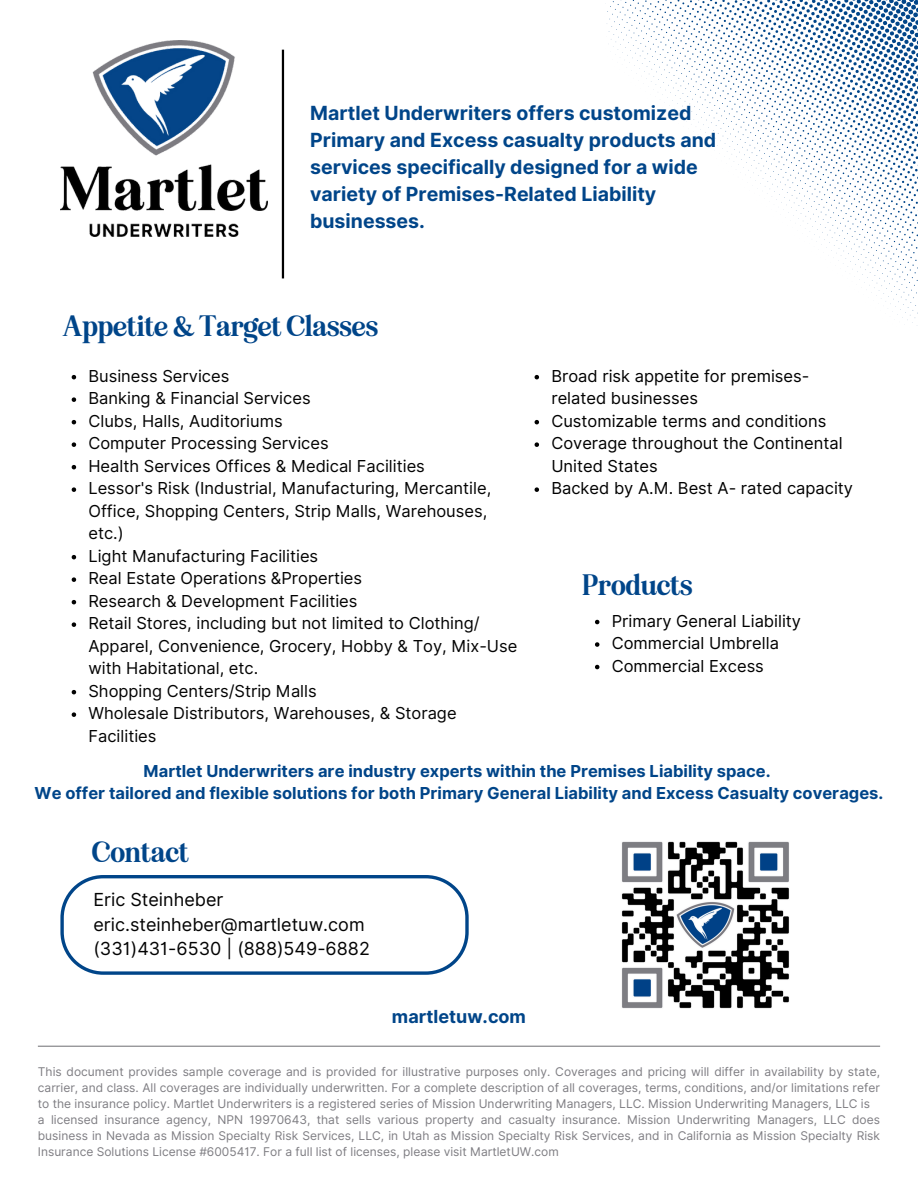
<style>
.page{position:relative;width:918px;height:1188px;background:#fff}
.page>*{position:absolute;margin:0;border:0;box-sizing:border-box;transform-origin:0 0}
.t1{font:700 27px "Eighties Comeback";color:#004589}
.t2{font:700 19.5px/27px "Inter";color:#004589}
.t3{font:18px/24.8px "Inter";color:#030303}
.t4{font:700 18px "Inter";color:#004589}
.t5{font:16.5px/22.5px "Inter";color:#030303}
.t6{font:16.5px/22.5px "Inter";color:#000}
.t7{font:700 16.5px/22.5px "Inter";color:#004589;text-align:center}
.t8{font:12px/16px "Inter";color:#7e7d82;text-align:justify}
</style>
<div class="page">
<svg style="left:636px;top:0;width:282px;height:326px"></svg>
<svg style="left:606px;top:0;width:71px;height:73px"></svg>
<img style="left:61px;top:41px;width:207px;height:196px">
<svg style="left:60px;top:875px;width:409px;height:100px"></svg>
<hr style="left:282px;top:50px;width:2px;height:228px;background:#000">
<img style="left:621px;top:841px;width:168px;height:168px">
<svg style="left:72px;top:375px;width:4px;height:4px"></svg>
<svg style="left:72px;top:397px;width:4px;height:5px"></svg>
<svg style="left:72px;top:420px;width:4px;height:4px"></svg>
<svg style="left:72px;top:442px;width:4px;height:5px"></svg>
<svg style="left:72px;top:465px;width:4px;height:4px"></svg>
<svg style="left:72px;top:487px;width:4px;height:5px"></svg>
<svg style="left:72px;top:555px;width:4px;height:4px"></svg>
<svg style="left:72px;top:577px;width:4px;height:5px"></svg>
<svg style="left:72px;top:600px;width:4px;height:4px"></svg>
<svg style="left:72px;top:622px;width:4px;height:5px"></svg>
<svg style="left:72px;top:690px;width:4px;height:4px"></svg>
<svg style="left:72px;top:712px;width:4px;height:5px"></svg>
<svg style="left:535px;top:375px;width:4px;height:4px"></svg>
<svg style="left:535px;top:420px;width:4px;height:4px"></svg>
<svg style="left:535px;top:442px;width:4px;height:5px"></svg>
<svg style="left:535px;top:487px;width:4px;height:5px"></svg>
<svg style="left:595px;top:620px;width:4px;height:4px"></svg>
<svg style="left:595px;top:642px;width:4px;height:5px"></svg>
<svg style="left:595px;top:665px;width:4px;height:4px"></svg>
<hr style="left:38px;top:1046px;width:842px;height:1px;background:#7e7d82">
<p class="t2" style="left:310px;top:99px;width:408px">Martlet Underwriters offers customized Primary and Excess casualty products and services specifically designed for a wide variety of Premises-Related Liability businesses.</p>
<p class="t1" style="left:63px;top:309px;width:317px">Appetite &amp; Target Classes</p>
<p class="t5" style="left:88px;top:364px;width:142px">Business Services</p>
<p class="t5" style="left:88px;top:387px;width:224px">Banking &amp; Financial Services</p>
<p class="t5" style="left:88px;top:409px;width:196px">Clubs, Halls, Auditoriums</p>
<p class="t5" style="left:88px;top:432px;width:242px">Computer Processing Services</p>
<p class="t5" style="left:88px;top:454px;width:338px">Health Services Offices &amp; Medical Facilities</p>
<p class="t5" style="left:88px;top:477px;width:404px">Lessor's Risk (Industrial, Manufacturing, Mercantile,<br>Office, Shopping Centers, Strip Malls, Warehouses, etc.)</p>
<p class="t5" style="left:88px;top:544px;width:231px">Light Manufacturing Facilities</p>
<p class="t5" style="left:88px;top:567px;width:275px">Real Estate Operations &amp;Properties</p>
<p class="t5" style="left:88px;top:589px;width:271px">Research &amp; Development Facilities</p>
<p class="t5" style="left:88px;top:612px;width:430px">Retail Stores, including but not limited to Clothing/<br>Apparel, Convenience, Grocery, Hobby &amp; Toy, Mix-Use with Habitational, etc.</p>
<p class="t5" style="left:88px;top:679px;width:230px">Shopping Centers/Strip Malls</p>
<p class="t5" style="left:88px;top:702px;width:370px">Wholesale Distributors, Warehouses, &amp; Storage<br>Facilities</p>
<h1 class="t6" style="left:551px;top:364px;width:260px">Broad risk appetite for premises&shy;related businesses</h1>
<p class="t6" style="left:551px;top:409px;width:277px">Customizable terms and conditions</p>
<p class="t6" style="left:551px;top:432px;width:293px">Coverage throughout the Continental<br>United States</p>
<p class="t6" style="left:551px;top:477px;width:303px">Backed by A.M. Best A- rated capacity</p>
<p class="t1" style="left:582px;top:568px;width:112px">Products</p>
<h4 class="t6" style="left:612px;top:609px;width:191px">Primary General Liability</h4>
<h1 class="t6" style="left:612px;top:632px;width:169px">Commercial Umbrella</h1>
<h3 class="t6" style="left:612px;top:654px;width:154px">Commercial Excess</h3>
<p class="t7" style="left:35px;top:760px;width:850px">Martlet Underwriters are industry experts within the Premises Liability space.<br>We offer tailored and flexible solutions for both Primary General Liability and Excess Casualty coverages.</p>
<p class="t1" style="left:92px;top:835px;width:99px">Contact</p>
<p class="t3" style="left:93px;top:887px;width:273px">Eric Steinheber eric.steinheber@martletuw.com</p>
<p class="t3" style="left:93px;top:936px;width:278px">(331)431-6530 | (888)549-6882</p>
<p class="t4" style="left:392px;top:1005px;width:136px">martletuw.com</p>
<h2 class="t8" style="left:38px;top:1064px;width:844px">This document provides sample coverage and is provided for illustrative purposes only. Coverages and pricing will differ in availability by state, carrier, and class. All coverages are individually underwritten. For a complete description of all coverages, terms, conditions, and/or limitations refer to the insurance policy. Martlet Underwriters is a registered series of Mission Underwriting Managers, LLC. Mission Underwriting Managers, LLC is</h2>
<h1 class="t8" style="left:38px;top:1112px;width:844px">a licensed insurance agency, NPN 19970643, that sells various property and casualty insurance. Mission Underwriting Managers, LLC does business in Nevada as Mission Specialty Risk Services, LLC, in Utah as Mission Specialty Risk Services, and in California as Mission Specialty Risk Insurance Solutions License #6005417. For a full list of licenses, please visit MartletUW.com</h1>
</div>
